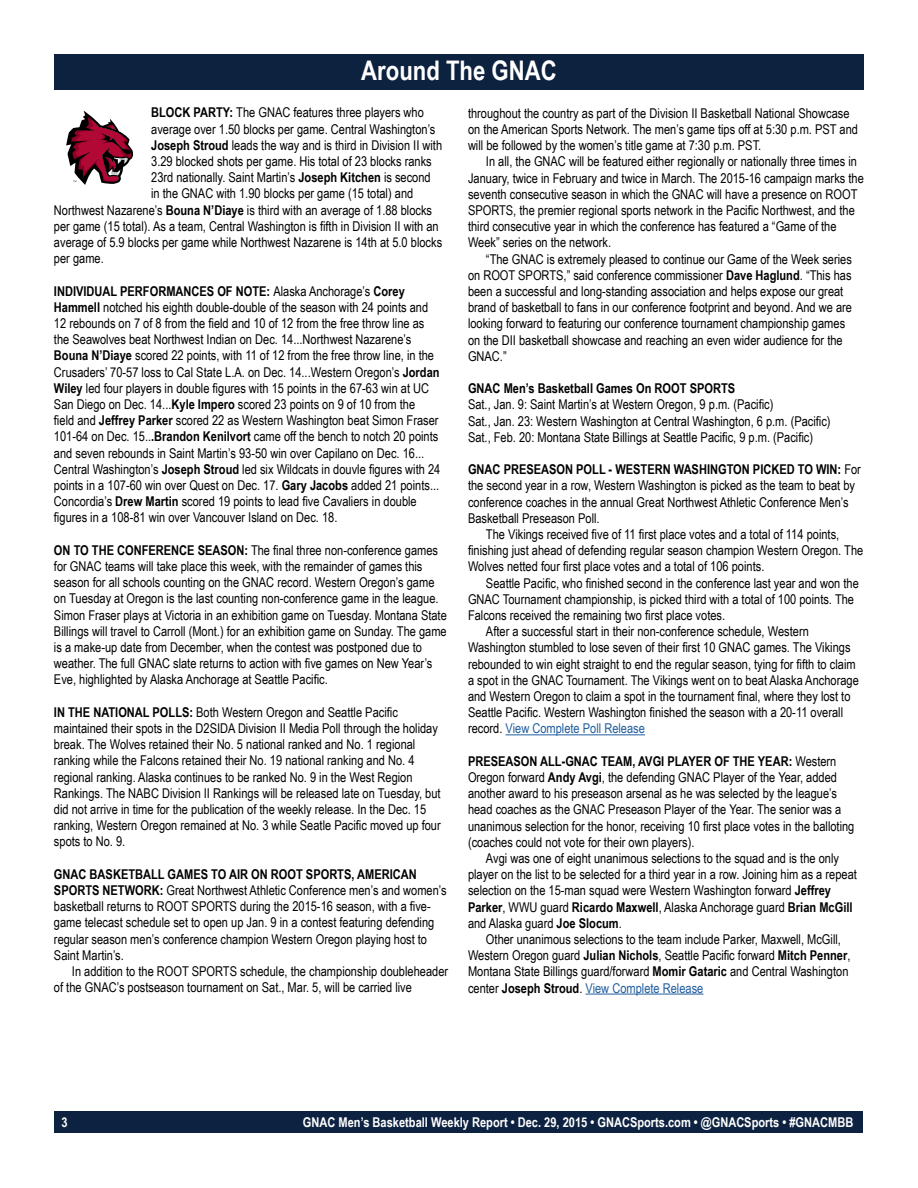
<style>
.page{position:relative;width:918px;height:1188px;background:#fff}
.page>*{position:absolute;margin:0;border:0;box-sizing:border-box;transform-origin:0 0}
.t1{font:700 27px "Arial Narrow";color:#fff}
.t2{font:13.5px/16.2px "Arial Narrow";color:#000}
.t3{font:700 13.5px "Arial Narrow";color:#000}
.t4{font:700 13.5px "Arial Narrow";color:#fff}
.t5{font:13.5px "Arial Narrow";color:#215e9e}
.s1{font-weight:700}
.s2{font-weight:400}
.s3{color:#000}
.s4{color:#215e9e}
</style>
<div class="page">
<div style="left:55px;top:1111px;width:808px;height:22px;background:#0d2240"></div>
<div style="left:54px;top:54px;width:810px;height:36px;background:#0d223f"></div>
<hr style="left:506px;top:734px;width:139px;height:1px;background:#215e9e">
<hr style="left:586px;top:994px;width:117px;height:1px;background:#215e9e">
<svg style="left:66px;top:110px;width:68px;height:75px"></svg>
<h1 class="t1" style="left:361px;top:50px;width:197px">Around The GNAC</h1>
<p class="t2" style="left:468px;top:104px;width:392px">throughout the country as part of the Division II Basketball National Showcase on the American Sports Network. The men’s game tips off at 5:30 p.m. PST and will be followed by the women’s title game at 7:30 p.m. PST.</p>
<p class="t2" style="left:468px;top:153px;width:397px;text-indent:18px">In all, the GNAC will be featured either regionally or nationally three times in January, twice in February and twice in March. The 2015-16 campaign marks the seventh consecutive season in which the GNAC will have a presence on ROOT SPORTS, the premier regional sports network in the Pacific Northwest, and the third consecutive year in which the conference has featured a “Game of the Week” series on the network.</p>
<p class="t2" style="left:468px;top:250px;width:386px;text-indent:18px">“The GNAC is extremely pleased to continue our Game of the Week series on ROOT SPORTS,” said conference commissioner <span class="s1">Dave Haglund</span>. “This has been a successful and long-standing association and helps expose our great brand of basketball to fans in our conference footprint and beyond. And we are looking forward to featuring our conference tournament championship games on the DII basketball showcase and reaching an even wider audience for the GNAC.”</p>
<p class="t3" style="left:468px;top:378px;width:269px">GNAC Men’s Basketball Games On ROOT SPORTS</p>
<p class="t2" style="left:468px;top:396px;width:364px">Sat., Jan. 9: Saint Martin’s at Western Oregon, 9 p.m. (Pacific)<br>Sat., Jan. 23: Western Washington at Central Washington, 6 p.m. (Pacific)<br>Sat., Feb. 20: Montana State Billings at Seattle Pacific, 9 p.m. (Pacific)</p>
<p class="t3" style="left:468px;top:459px;width:395px">GNAC PRESEASON POLL - WESTERN WASHINGTON PICKED TO WIN: <span class="s2">For</span></p>
<p class="t2" style="left:468px;top:477px;width:389px">the second year in a row, Western Washington is picked as the team to beat by</p>
<p class="t2" style="left:468px;top:493px;width:382px">conference coaches in the annual Great Northwest Athletic Conference Men’s</p>
<p class="t2" style="left:468px;top:509px;width:133px">Basketball Preseason Poll.</p>
<p class="t2" style="left:486px;top:526px;width:355px">The Vikings received five of 11 first place votes and a total of 114 points,</p>
<p class="t2" style="left:468px;top:542px;width:397px">finishing just ahead of defending regular season champion Western Oregon. The</p>
<p class="t2" style="left:468px;top:558px;width:298px">Wolves netted four first place votes and a total of 106 points.</p>
<p class="t2" style="left:486px;top:574px;width:374px">Seattle Pacific, who finished second in the conference last year and won the</p>
<p class="t2" style="left:468px;top:590px;width:388px">GNAC Tournament championship, is picked third with a total of 100 points. The</p>
<p class="t2" style="left:468px;top:607px;width:259px">Falcons received the remaining two first place votes.</p>
<p class="t2" style="left:486px;top:623px;width:324px">After a successful start in their non-conference schedule, Western</p>
<p class="t2" style="left:468px;top:639px;width:384px">Washington stumbled to lose seven of their first 10 GNAC games. The Vikings</p>
<p class="t2" style="left:468px;top:655px;width:389px">rebounded to win eight straight to end the regular season, tying for fifth to claim</p>
<p class="t2" style="left:468px;top:671px;width:392px">a spot in the GNAC Tournament. The Vikings went on to beat Alaska Anchorage</p>
<p class="t2" style="left:468px;top:688px;width:384px">and Western Oregon to claim a spot in the tournament final, where they lost to</p>
<p class="t2" style="left:468px;top:704px;width:377px">Seattle Pacific. Western Washington finished the season with a 20-11 overall</p>
<p class="t5" style="left:468px;top:719px;width:178px"><span class="s3">record.</span> View Complete Poll Release</p>
<p class="t2" style="left:468px;top:752px;width:388px"><span class="s1">PRESEASON ALL-GNAC TEAM, AVGI PLAYER OF THE YEAR:</span> Western Oregon forward <span class="s1">Andy Avgi</span>, the defending GNAC Player of the Year, added another award to his preseason arsenal as he was selected by the league’s head coaches as the GNAC Preseason Player of the Year. The senior was a unanimous selection for the honor, receiving 10 first place votes in the balloting (coaches could not vote for their own players).</p>
<p class="t2" style="left:468px;top:850px;width:390px;text-indent:18px">Avgi was one of eight unanimous selections to the squad and is the only player on the list to be selected for a third year in a row. Joining him as a repeat selection on the 15-man squad were Western Washington forward <span class="s1">Jeffrey Parker</span>, WWU guard <span class="s1">Ricardo Maxwell</span>, Alaska Anchorage guard <span class="s1">Brian McGill </span>and Alaska guard <span class="s1">Joe Slocum</span>.</p>
<p class="t2" style="left:468px;top:931px;width:384px;text-indent:18px">Other unanimous selections to the team include Parker, Maxwell, McGill, Western Oregon guard <span class="s1">Julian Nichols</span>, Seattle Pacific forward <span class="s1">Mitch Penner</span>, Montana State Billings guard/forward <span class="s1">Momir Gataric</span> and Central Washington center <span class="s1">Joseph Stroud</span>. <span class="s4">View Complete Release</span></p>
<p class="t2" style="left:151px;top:104px;width:274px"><span class="s1">BLOCK PARTY:</span> The GNAC features three players who</p>
<p class="t2" style="left:151px;top:120px;width:286px">average over 1.50 blocks per game. Central Washington’s</p>
<p class="t2" style="left:151px;top:136px;width:293px"><span class="s1">Joseph Stroud</span> leads the way and is third in Division II with</p>
<p class="t2" style="left:151px;top:153px;width:282px">3.29 blocked shots per game. His total of 23 blocks ranks</p>
<p class="t2" style="left:151px;top:169px;width:281px">23rd nationally. Saint Martin’s <span class="s1">Joseph Kitchen</span> is second</p>
<p class="t2" style="left:151px;top:185px;width:264px">in the GNAC with 1.90 blocks per game (15 total) and</p>
<p class="t2" style="left:54px;top:201px;width:380px">Northwest Nazarene’s <span class="s1">Bouna N’Diaye</span> is third with an average of 1.88 blocks</p>
<p class="t2" style="left:54px;top:217px;width:386px">per game (15 total). As a team, Central Washington is fifth in Division II with an</p>
<p class="t2" style="left:54px;top:234px;width:390px">average of 5.9 blocks per game while Northwest Nazarene is 14th at 5.0 blocks</p>
<p class="t2" style="left:54px;top:250px;width:51px">per game.</p>
<p class="t2" style="left:54px;top:282px;width:388px"><span class="s1">INDIVIDUAL PERFORMANCES OF NOTE:</span> Alaska Anchorage’s <span class="s1">Corey Hammell</span> notched his eighth double-double of the season with 24 points and 12 rebounds on 7 of 8 from the field and 10 of 12 from the free throw line as the Seawolves beat Northwest Indian on Dec. 14...Northwest Nazarene’s <span class="s1">Bouna N’Diaye</span> scored 22 points, with 11 of 12 from the free throw line, in the Crusaders’ 70-57 loss to Cal State L.A. on Dec. 14...Western Oregon’s <span class="s1">Jordan Wiley</span> led four players in double figures with 15 points in the 67-63 win at UC San Diego on Dec. 14...<span class="s1">Kyle Impero</span> scored 23 points on 9 of 10 from the<br>field and <span class="s1">Jeffrey Parker</span> scored 22 as Western Washington beat Simon Fraser 101-64 on Dec. 15..<span class="s1">.Brandon Kenilvort</span> came off the bench to notch 20 points and seven rebounds in Saint Martin’s 93-50 win over Capilano on Dec. 16...<br>Central Washington’s <span class="s1">Joseph Stroud</span> led six Wildcats in douvle figures with 24 points in a 107-60 win over Quest on Dec. 17. <span class="s1">Gary Jacobs</span> added 21 points...<br>Concordia’s <span class="s1">Drew Martin</span> scored 19 points to lead five Cavaliers in double figures in a 108-81 win over Vancouver Island on Dec. 18.</p>
<p class="t2" style="left:54px;top:541px;width:394px"><span class="s1">ON TO THE CONFERENCE SEASON:</span> The final three non-conference games for GNAC teams will take place this week, with the remainder of games this season for all schools counting on the GNAC record. Western Oregon’s game on Tuesday at Oregon is the last counting non-conference game in the league.<br>Simon Fraser plays at Victoria in an exhibition game on Tuesday. Montana State Billings will travel to Carroll (Mont.) for an exhibition game on Sunday. The game is a make-up date from December, when the contest was postponed due to weather. The full GNAC slate returns to action with five games on New Year’s Eve, highlighted by Alaska Anchorage at Seattle Pacific.</p>
<p class="t2" style="left:54px;top:703px;width:388px"><span class="s1">IN THE NATIONAL POLLS:</span> Both Western Oregon and Seattle Pacific maintained their spots in the D2SIDA Division II Media Poll through the holiday break. The Wolves retained their No. 5 national ranked and No. 1 regional ranking while the Falcons retained their No. 19 national ranking and No. 4 regional ranking. Alaska continues to be ranked No. 9 in the West Region Rankings. The NABC Division II Rankings will be released late on Tuesday, but did not arrive in time for the publication of the weekly release. In the Dec. 15 ranking, Western Oregon remained at No. 3 while Seatle Pacific moved up four spots to No. 9.</p>
<p class="t2" style="left:54px;top:865px;width:394px"><span class="s1">GNAC BASKETBALL GAMES TO AIR ON ROOT SPORTS, AMERICAN SPORTS NETWORK:</span> Great Northwest Athletic Conference men’s and women’s basketball returns to ROOT SPORTS during the 2015-16 season, with a five&shy;game telecast schedule set to open up Jan. 9 in a contest featuring defending regular season men’s conference champion Western Oregon playing host to Saint Martin’s.</p>
<p class="t2" style="left:54px;top:963px;width:396px;text-indent:18px">In addition to the ROOT SPORTS schedule, the championship doubleheader of the GNAC’s postseason tournament on Sat., Mar. 5, will be carried live</p>
<p class="t4" style="left:61px;top:1112px;width:8px">3</p>
<p class="t4" style="left:303px;top:1112px;width:552px">GNAC Men’s Basketball Weekly Report • Dec. 29, 2015 • GNACSports.com • @GNACSports • #GNACMBB</p>
</div>
